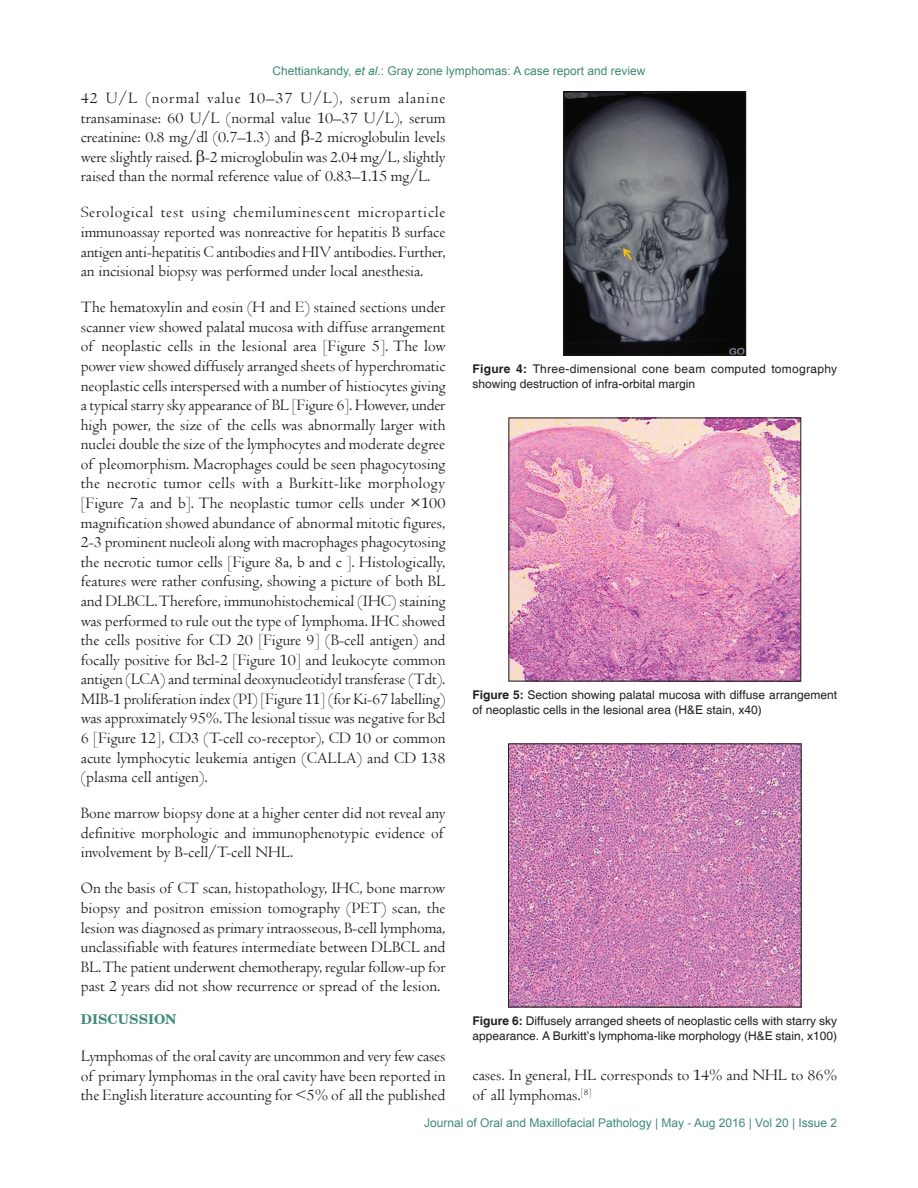
<style>
.page{position:relative;width:918px;height:1188px;background:#fff}
.page>*{position:absolute;margin:0;border:0;box-sizing:border-box;transform-origin:0 0}
.TX{font:16.5px/19.6px "Centaur";color:#231f20;text-align:justify}
.t1{font:700 13.5px "Century Schoolbook BT";color:#3f897a}
.FGC{font:12px/15px "Helvetica";color:#231f20}
.t2{font:12px "Arial";color:#3f897a}
.FGC-2{font:12px/15px "Helvetica";letter-spacing:.025em;color:#231f20}
.s1{font-style:italic}
.s2{font-family:"Book Antiqua";font-size:15.3px}
.s3{font-weight:700}
</style>
<div class="page">
<img style="left:566px;top:94px;width:178px;height:259px">
<div style="left:564px;top:92px;width:182px;height:263px;border:1px solid #231f20"></div>
<img style="left:511px;top:420px;width:288px;height:259px">
<img style="left:510px;top:746px;width:289px;height:259px">
<p class="t2" style="left:272px;top:63px;width:375px">Chettiankandy, <span class="s1">et al</span>.: Gray zone lymphomas: A case report and review</p>
<p class="TX" style="left:81px;top:88px;width:366px">42 U/L (normal value <span class="s2">1</span>0–37 U/L), serum alanine transaminase: 60 U/L (normal value <span class="s2">1</span>0–37 U/L), serum creatinine: 0.8 mg/dl (0.7–<span class="s2">1</span>.3) and ‑2 microglobulin levels were slightly raised. ‑2 microglobulin was 2.04 mg/L, slightly raised than the normal reference value of 0.83–<span class="s2">1</span>.<span class="s2">1</span>5 mg/L.</p>
<p class="TX" style="left:81px;top:202px;width:366px">Serological test using chemiluminescent microparticle immunoassay reported was nonreactive for hepatitis B surface antigen anti‑hepatitis C antibodies and HIV antibodies. Further, an incisional biopsy was performed under local anesthesia.</p>
<p class="TX" style="left:81px;top:297px;width:366px">The hematoxylin and eosin (H and E) stained sections under scanner view showed palatal mucosa with diffuse arrangement of neoplastic cells in the lesional area [Figure 5]. The low power view showed diffusely arranged sheets of hyperchromatic neoplastic cells interspersed with a number of histiocytes giving a typical starry sky appearance of BL [Figure 6]. However, under high power, the size of the cells was abnormally larger with nuclei double the size of the lymphocytes and moderate degree of pleomorphism. Macrophages could be seen phagocytosing the necrotic tumor cells with a Burkitt‑like morphology [Figure 7a and b]. The neoplastic tumor cells under ×<span class="s2">1</span>00 magnification showed abundance of abnormal mitotic figures, 2-3 prominent nucleoli along with macrophages phagocytosing the necrotic tumor cells [Figure 8a, b and c ]. Histologically, features were rather confusing, showing a picture of both BL and DLBCL. Therefore, immunohistochemical (IHC) staining was performed to rule out the type of lymphoma. IHC showed the cells positive for CD 20 [Figure 9] (B‑cell antigen) and focally positive for Bcl‑2 [Figure <span class="s2">1</span>0] and leukocyte common antigen (LCA) and terminal deoxynucleotidyl transferase (Tdt).<br>MIB‑<span class="s2">1</span> proliferation index (PI) [Figure <span class="s2">11</span>] (for Ki‑67 labelling) was approximately 95%. The lesional tissue was negative for Bcl 6 [Figure <span class="s2">1</span>2], CD3 (T‑cell co‑receptor), CD <span class="s2">1</span>0 or common acute lymphocytic leukemia antigen (CALLA) and CD <span class="s2">1</span>38 (plasma cell antigen).</p>
<p class="TX" style="left:81px;top:803px;width:366px">Bone marrow biopsy done at a higher center did not reveal any definitive morphologic and immunophenotypic evidence of involvement by B‑cell/T‑cell NHL.</p>
<p class="TX" style="left:81px;top:878px;width:366px">On the basis of CT scan, histopathology, IHC, bone marrow biopsy and positron emission tomography (PET) scan, the lesion was diagnosed as primary intraosseous, B‑cell lymphoma, unclassifiable with features intermediate between DLBCL and BL. The patient underwent chemotherapy, regular follow‑up for past 2 years did not show recurrence or spread of the lesion.</p>
<h1 class="t1" style="left:81px;top:1011px;width:97px">DISCUSSION</h1>
<p class="TX" style="left:81px;top:1046px;width:366px">Lymphomas of the oral cavity are uncommon and very few cases of primary lymphomas in the oral cavity have been reported in the English literature accounting for &lt;5% of all the published</p>
<p class="FGC-2" style="left:472px;top:362px;width:366px"><span class="s3">Figure 4:</span> Three-dimensional cone beam computed tomography showing destruction of infra-orbital margin</p>
<p class="FGC" style="left:472px;top:688px;width:366px"><span class="s3">Figure 5:</span> Section showing palatal mucosa with diffuse arrangement of neoplastic cells in the lesional area (H&amp;E stain, x40)</p>
<p class="FGC" style="left:472px;top:1014px;width:366px"><span class="s3">Figure 6:</span> Diffusely arranged sheets of neoplastic cells with starry sky appearance. A Burkitt’s lymphoma-like morphology (H&amp;E stain, x100)</p>
<p class="TX" style="left:472px;top:1065px;width:366px;line-height:20.2px">cases. In general, HL corresponds to <span class="s2">1</span>4% and NHL to 86% of all lymphomas.<sup>[8]</sup></p>
<p class="t2" style="left:424px;top:1115px;width:414px">Journal of Oral and Maxillofacial Pathology | May - Aug 2016 | Vol 20 | Issue 2</p>
</div>
